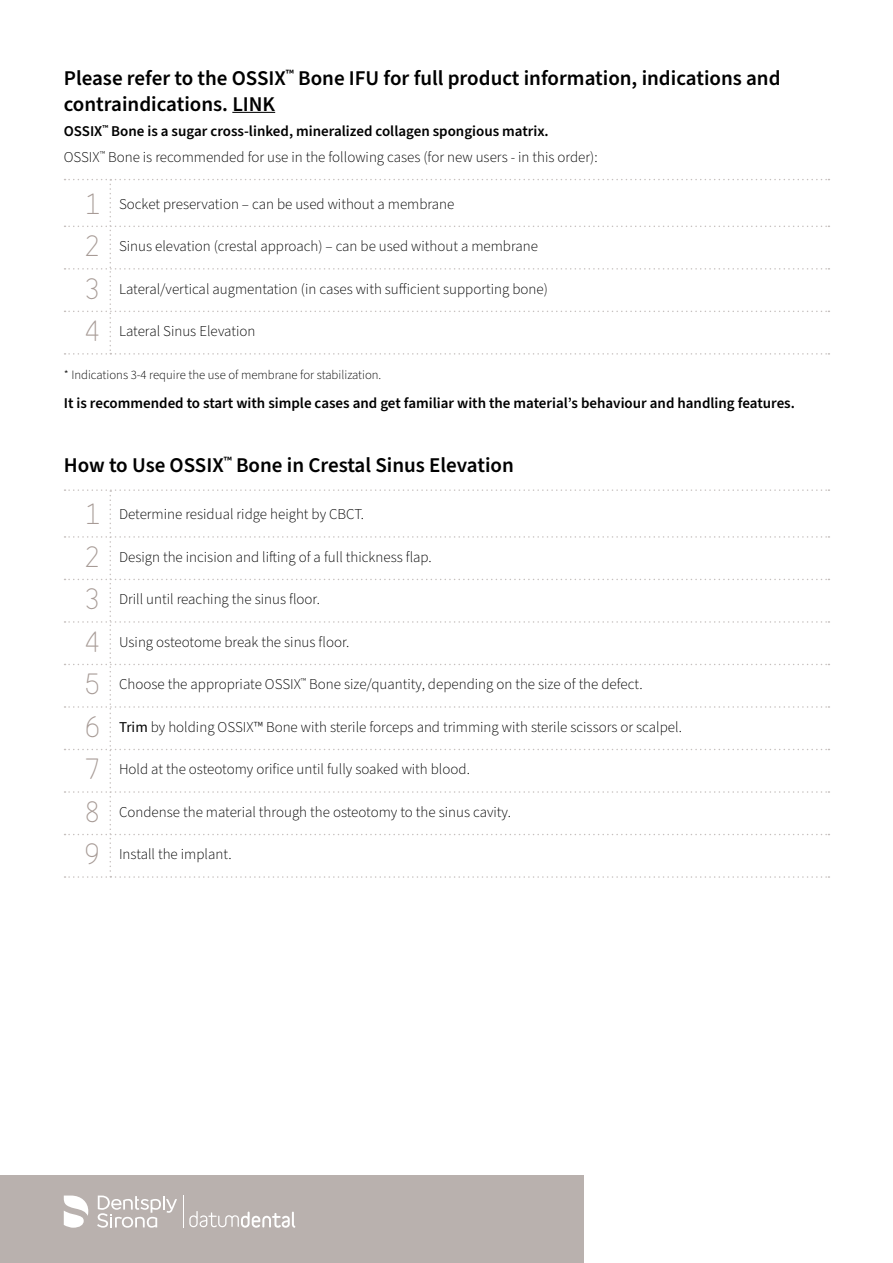
<style>
.page{position:relative;width:893px;height:1263px;background:#fff}
.page>*{position:absolute;margin:0;border:0;box-sizing:border-box;transform-origin:0 0}
.t1{font:27px/42.5px "Variable";color:#a79b96;text-align:justify}
.t2{font:600 21px/25.5px "Source Sans Pro";color:#000}
.t3{font:300 15px/25.5px "Source Sans Pro";color:#000}
.t4{font:600 15px "Source Sans Pro";color:#000}
.t5{font:300 12.75px "Source Sans Pro";color:#000}
.s1{font-weight:600}
.s2{font-weight:400}
</style>
<div class="page">
<hr style="left:232px;top:112px;width:43px;height:1px;background:#000">
<div style="left:0;top:1175px;width:584px;height:88px;background:#b9b1ae"></div>
<svg style="left:65px;top:179px;width:764px;height:176px"></svg>
<svg style="left:65px;top:489px;width:764px;height:389px"></svg>
<svg style="left:189px;top:1211px;width:106px;height:17px"></svg>
<hr style="left:183px;top:1196px;width:1px;height:32px;background:#fff">
<svg style="left:97px;top:1195px;width:80px;height:33px"></svg>
<svg style="left:64px;top:1195px;width:24px;height:33px"></svg>
<h2 class="t2" style="left:64px;top:66px;width:718px">Please refer to the OSSIX<sup>™</sup> Bone IFU for full product information, indications and contraindications. LINK</h2>
<p class="t3" style="left:64px;top:119px;width:535px"><span class="s1">OSSIX</span><sup>™</sup> <span class="s1">Bone is a sugar cross-linked, mineralized collagen spongious matrix.<br></span>OSSIX<sup>™</sup> Bone is recommended for use in the following cases (for new users - in this order):</p>
<p class="t3" style="left:119px;top:191px;width:337px">Socket preservation – can be used without a membrane</p>
<p class="t3" style="left:119px;top:234px;width:420px">Sinus elevation (crestal approach) – can be used without a membrane</p>
<p class="t3" style="left:119px;top:276px;width:430px">Lateral/vertical augmentation (in cases with sufficient supporting bone)</p>
<p class="t3" style="left:119px;top:319px;width:138px">Lateral Sinus Elevation</p>
<p class="t5" style="left:64px;top:366px;width:319px">* Indications 3-4 require the use of membrane for stabilization.</p>
<p class="t4" style="left:64px;top:393px;width:733px">It is recommended to start with simple cases and get familiar with the material’s behaviour and handling features.</p>
<h1 class="t1" style="left:85px;top:185px;width:17px">1<br>2<br>3<br>4</h1>
<h2 class="t2" style="left:64px;top:453px;width:452px">How to Use OSSIX<sup>™</sup> Bone in Crestal Sinus Elevation</h2>
<p class="t3" style="left:119px;top:502px;width:246px">Determine residual ridge height by CBCT.</p>
<p class="t3" style="left:119px;top:544px;width:314px">Design the incision and lifting of a full thickness flap.</p>
<p class="t3" style="left:119px;top:587px;width:202px">Drill until reaching the sinus floor.</p>
<p class="t3" style="left:119px;top:629px;width:232px">Using osteotome break the sinus floor.</p>
<p class="t3" style="left:119px;top:672px;width:525px">Choose the appropriate OSSIX<sup>™</sup> Bone size/quantity, depending on the size of the defect.</p>
<p class="t3" style="left:119px;top:714px;width:564px"><span class="s2">Trim</span> by holding OSSIX™ Bone with sterile forceps and trimming with sterile scissors or scalpel.</p>
<p class="t3" style="left:119px;top:757px;width:352px">Hold at the osteotomy orifice until fully soaked with blood.</p>
<p class="t3" style="left:119px;top:799px;width:393px">Condense the material through the osteotomy to the sinus cavity.</p>
<p class="t3" style="left:119px;top:842px;width:114px">Install the implant.</p>
<h1 class="t1" style="left:85px;top:496px;width:17px">1<br>2<br>3<br>4<br>5<br>6<br>7<br>8<br>9</h1>
</div>
